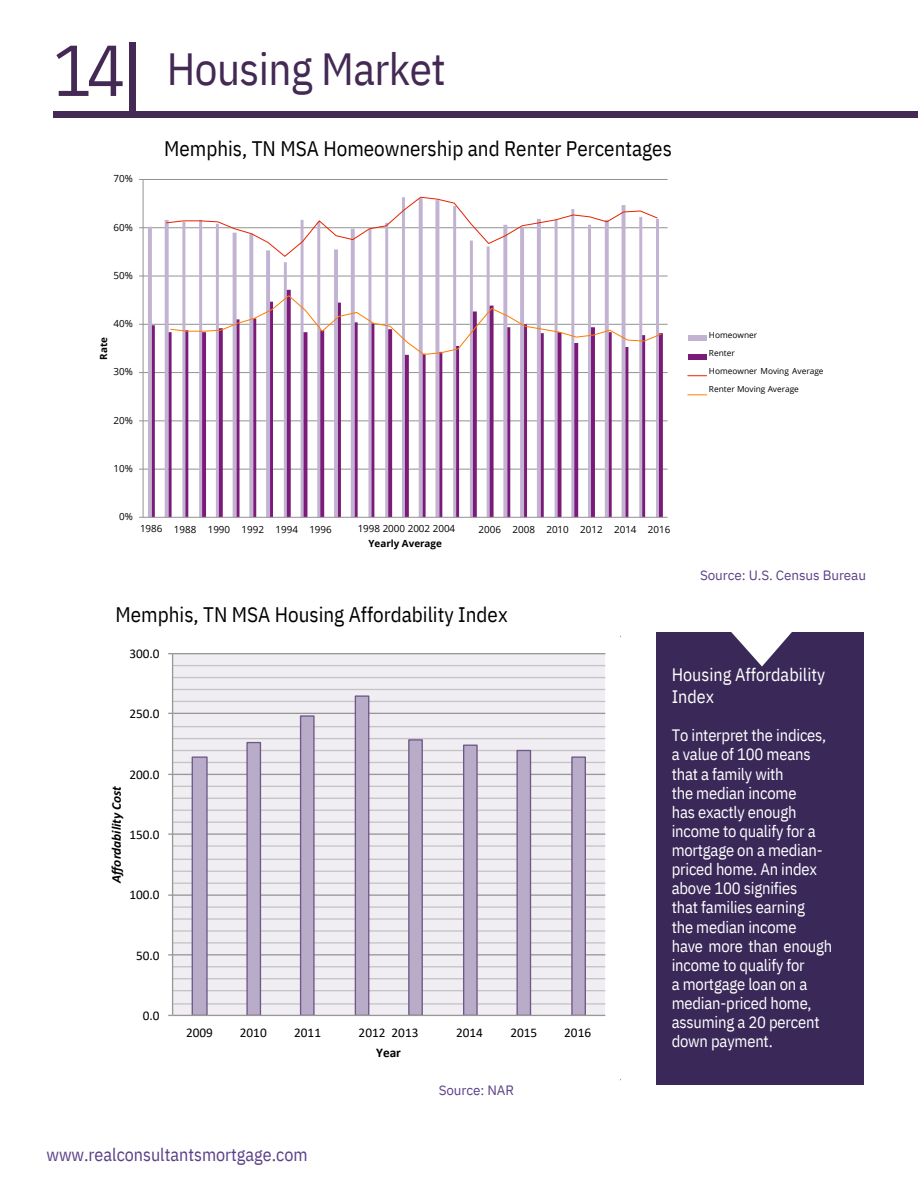
<style>
.page{position:relative;width:918px;height:1188px;background:#fff}
.page>*{position:absolute;margin:0;border:0;box-sizing:border-box;transform-origin:0 0}
.t1{font:72px "IBM Plex Sans Cond";color:#432954}
.t2{font:45px "IBM Plex Sans Cond";letter-spacing:-.01em;color:#432954}
.t3{font:21px "IBM Plex Sans Cond";color:#000}
.t4{font:18px "IBM Plex Sans Cond";color:#5b4088}
.t5{font:18px/21.3px "IBM Plex Sans Cond";color:#fff}
.t6{font:16.5px/19.2px "IBM Plex Sans Cond";letter-spacing:-.01em;color:#fff}
.t7{font:13.5px "IBM Plex Sans";letter-spacing:-.005em;color:#5b4088}
.t8{font:13.35px/20.2px "Calibri";color:#000;text-align:center}
.t9{font:italic 700 13.35px "Calibri";color:#000}
.t10{font:9.9px/14.7px "Open Sans";color:#000;text-align:center}
.t11{font:700 9.9px "Open Sans";color:#000}
.t12{font:8.4px/18px "Open Sans";color:#000}
.s1{font-weight:700}
</style>
<div class="page">
<svg style="left:168px;top:653px;width:438px;height:363px"></svg>
<div style="left:54px;top:112px;width:864px;height:6px;background:#432954"></div>
<div style="left:130px;top:42px;width:6px;height:72px;background:#432954"></div>
<svg style="left:139px;top:179px;width:569px;height:339px"></svg>
<div style="left:657px;top:632px;width:207px;height:452px;background:#3a2858"></div>
<svg style="left:731px;top:632px;width:61px;height:34px"></svg>
<p class="t1" style="left:53px;top:22px;width:74px">14</p>
<p class="t2" style="left:167px;top:39px;width:281px">Housing Market</p>
<p class="t10" style="left:114px;top:171px;width:21px">70%</p>
<p class="t10" style="left:114px;top:219px;width:21px">60%</p>
<p class="t10" style="left:114px;top:268px;width:21px">50%</p>
<p class="t10" style="left:114px;top:316px;width:21px">40%</p>
<p class="t11" style="left:97px;top:360px;width:24px;rotate:-90deg">Rate</p>
<p class="t10" style="left:114px;top:364px;width:21px">30%</p>
<p class="t3" style="left:164px;top:134px;width:509px">Memphis, TN MSA Homeownership and Renter Percentages</p>
<p class="t10" style="left:114px;top:413px;width:21px">20%</p>
<p class="t10" style="left:114px;top:461px;width:21px">10%</p>
<p class="t10" style="left:119px;top:508px;width:15px">0%</p>
<p class="t10" style="left:140px;top:521px;width:24px">1986</p>
<p class="t10" style="left:174px;top:522px;width:24px">1988</p>
<p class="t10" style="left:208px;top:522px;width:24px">1990</p>
<p class="t10" style="left:242px;top:522px;width:24px">1992</p>
<p class="t10" style="left:275px;top:522px;width:24px">1994</p>
<p class="t10" style="left:309px;top:522px;width:24px">1996</p>
<p class="t10" style="left:358px;top:521px;width:99px">1998 2000 2002 2004<br><span class="s1">Yearly Average</span></p>
<p class="t10" style="left:479px;top:522px;width:24px">2006</p>
<p class="t10" style="left:513px;top:522px;width:24px">2008</p>
<p class="t10" style="left:546px;top:522px;width:24px">2010</p>
<p class="t10" style="left:580px;top:522px;width:24px">2012</p>
<p class="t10" style="left:614px;top:522px;width:24px">2014</p>
<p class="t10" style="left:648px;top:522px;width:24px">2016</p>
<p class="t3" style="left:116px;top:601px;width:394px">Memphis, TN MSA Housing Affordability Index</p>
<p class="t8" style="left:129px;top:645px;width:32px">300.0</p>
<p class="t12" style="left:709px;top:326px;width:50px">Homeowner</p>
<p class="t12" style="left:709px;top:344px;width:27px">Renter</p>
<p class="t12" style="left:709px;top:362px;width:116px">Homeowner Moving Average<br>Renter Moving Average</p>
<p class="t7" style="left:700px;top:567px;width:168px">Source: U.S. Census Bureau</p>
<p class="t8" style="left:129px;top:705px;width:32px">250.0</p>
<p class="t8" style="left:129px;top:765px;width:32px">200.0</p>
<p class="t9" style="left:111px;top:883px;width:98px;rotate:-90deg">Affordability Cost</p>
<p class="t8" style="left:129px;top:826px;width:32px">150.0</p>
<p class="t8" style="left:129px;top:886px;width:32px">100.0</p>
<p class="t8" style="left:136px;top:946px;width:25px">50.0</p>
<p class="t8" style="left:143px;top:1007px;width:18px">0.0</p>
<p class="t8" style="left:186px;top:1023px;width:28px">2009</p>
<p class="t8" style="left:240px;top:1023px;width:28px">2010</p>
<p class="t8" style="left:294px;top:1023px;width:28px">2011</p>
<p class="t8" style="left:359px;top:1023px;width:61px">2012 2013<br><span class="s1">Year</span></p>
<p class="t8" style="left:456px;top:1023px;width:28px">2014</p>
<p class="t8" style="left:510px;top:1023px;width:28px">2015</p>
<p class="t8" style="left:564px;top:1023px;width:28px">2016</p>
<p class="t7" style="left:439px;top:1081px;width:77px">Source: NAR</p>
<p class="t4" style="left:46px;top:1143px;width:263px">www.realconsultantsmortgage.com</p>
<p class="t5" style="left:672px;top:664px;width:155px">Housing Affordability<br>Index</p>
<p class="t6" style="left:672px;top:726px;width:156px">To interpret the indices, a value of 100 means that a family with</p>
<p class="t6" style="left:672px;top:783px;width:126px">the median income</p>
<p class="t6" style="left:672px;top:802px;width:153px">has exactly enough income to qualify for a mortgage on a median&shy;priced home. An index above 100 signifies</p>
<p class="t6" style="left:672px;top:898px;width:135px">that families earning</p>
<p class="t6" style="left:672px;top:917px;width:126px">the median income</p>
<p class="t6" style="left:672px;top:936px;width:162px">have more than enough income to qualify for</p>
<p class="t6" style="left:672px;top:974px;width:149px">a mortgage loan on a median-priced home, assuming a 20 percent down payment.</p>
</div>
